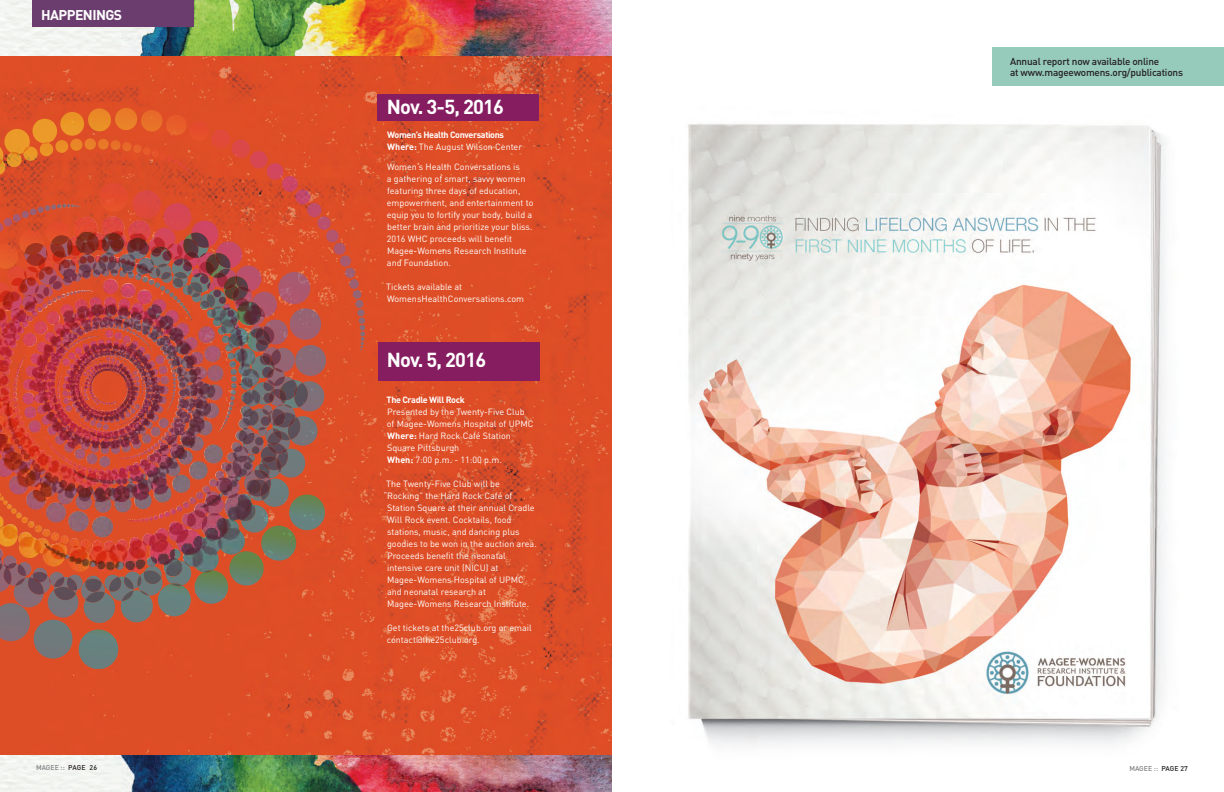
<style>
.page{position:relative;width:1224px;height:792px;background:#fff}
.page>*{position:absolute;margin:0;border:0;box-sizing:border-box;transform-origin:0 0}
.t1{font:700 20px "DIN";letter-spacing:-.04em;color:#fff}
.t2{font:700 14px "DIN";letter-spacing:-.04em;color:#fff}
.t3{font:500 10px/11.6px "DIN";letter-spacing:-.02em;color:#231f20}
.t4{font:9px/12px "DIN";color:#fff}
.t5{font:700 9px "DIN";letter-spacing:-.04em;color:#fff}
.t6{font:500 7px "DIN";color:#808285}
.s1{color:#231f20}
.s2{font-weight:700}
</style>
<div class="page">
<img style="left:688px;top:85px;width:491px;height:660px">
<img style="left:0;top:0;width:612px;height:56px">
<img style="left:0;top:755px;width:612px;height:37px">
<div style="left:32px;top:0;width:162px;height:26px;background:#6a3d6e"></div>
<svg style="left:0;top:56px;width:612px;height:699px;background:#dc4e27"></svg>
<div style="left:377px;top:94px;width:162px;height:27px;background:#861d60"></div>
<div style="left:378px;top:343px;width:162px;height:38px;background:#861d60"></div>
<img style="left:0;top:108px;width:365px;height:561px">
<img style="left:22px;top:295px;width:204px;height:22px">
<img style="left:133px;top:352px;width:34px;height:3px">
<img style="left:43px;top:297px;width:67px;height:84px">
<img style="left:74px;top:352px;width:33px;height:17px">
<img style="left:43px;top:460px;width:90px;height:53px">
<img style="left:52px;top:298px;width:210px;height:54px">
<img style="left:90px;top:398px;width:144px;height:8px">
<img style="left:3px;top:555px;width:29px;height:21px">
<img style="left:57px;top:204px;width:56px;height:82px">
<div style="left:992px;top:47px;width:232px;height:38px;background:#96caba"></div>
<p class="t2" style="left:41px;top:6px;width:83px">HAPPENINGS</p>
<p class="t6" style="left:36px;top:763px;width:63px">MAGEE :: <span class="s1">PAGE 26</span></p>
<p class="t1" style="left:387px;top:94px;width:119px">Nov. 3-5, 2016</p>
<p class="t5" style="left:387px;top:129px;width:118px">Women’s Health Conversations</p>
<p class="t4" style="left:387px;top:141px;width:136px"><span class="s2">Where:</span> The August Wilson Center</p>
<p class="t4" style="left:387px;top:160px;width:148px">Women’s Health Conversations is<br>a gathering of smart, savvy women featuring three days of education, empowerment, and entertainment to equip you to fortify your body, build a better brain and prioritize your bliss.<br>2016 WHC proceeds will benefit<br>Magee-Womens Research Institute and Foundation.</p>
<p class="t4" style="left:386px;top:280px;width:139px">Tickets available at<br>WomensHealthConversations.com</p>
<p class="t1" style="left:387px;top:346px;width:101px">Nov. 5, 2016</p>
<p class="t4" style="left:387px;top:393px;width:148px"><span class="s2">The Cradle Will Rock<br></span>Presented by the Twenty-Five Club of Magee-Womens Hospital of UPMC<br><span class="s2">Where:</span> Hard Rock Café Station<br>Square Pittsburgh</p>
<p class="t4" style="left:387px;top:453px;width:116px"><span class="s2">When:</span> 7:00 p.m. - 11:00 p.m.</p>
<p class="t4" style="left:386px;top:477px;width:115px">The Twenty-Five Club will be</p>
<p class="t4" style="left:383px;top:489px;width:130px">“Rocking” the Hard Rock Café of</p>
<p class="t4" style="left:387px;top:501px;width:149px">Station Square at their annual Cradle</p>
<p class="t4" style="left:387px;top:513px;width:126px">Will Rock event. Cocktails, food</p>
<p class="t4" style="left:387px;top:525px;width:134px">stations, music, and dancing plus</p>
<p class="t4" style="left:387px;top:537px;width:151px">goodies to be won in the auction area.</p>
<p class="t4" style="left:387px;top:549px;width:120px">Proceeds benefit the neonatal</p>
<p class="t4" style="left:387px;top:561px;width:113px">intensive care unit (NICU) at</p>
<p class="t4" style="left:387px;top:573px;width:138px">Magee-Womens Hospital of UPMC</p>
<p class="t4" style="left:387px;top:585px;width:101px">and neonatal research at</p>
<p class="t4" style="left:387px;top:597px;width:144px">Magee-Womens Research Institute.</p>
<p class="t4" style="left:387px;top:621px;width:146px">Get tickets at the25club.org or email contact@the25club.org.</p>
<p class="t3" style="left:1010px;top:55px;width:174px">Annual report now available online<br>at www.mageewomens.org/publications</p>
<p class="t6" style="left:1129px;top:764px;width:60px">MAGEE :: <span class="s1">PAGE 27</span></p>
</div>
